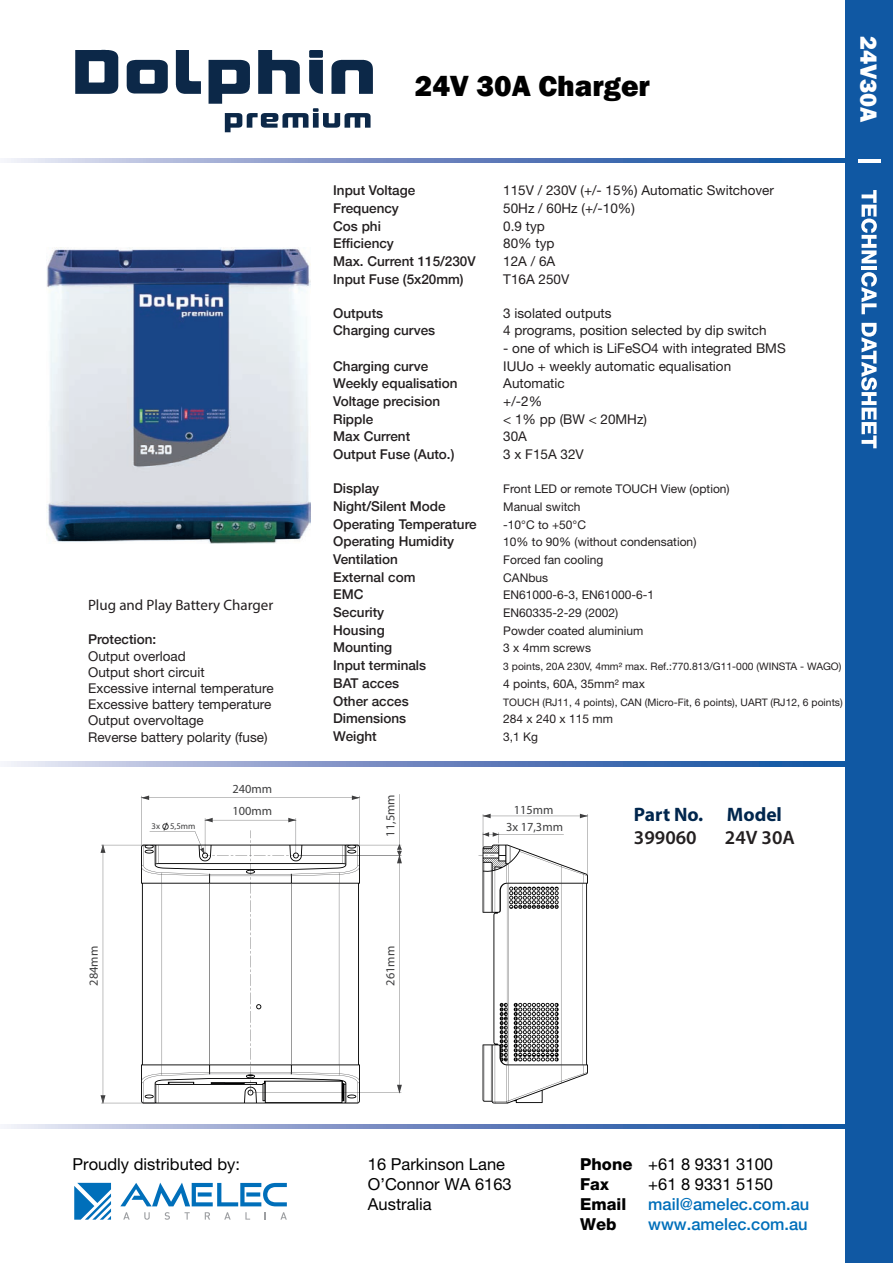
<style>
.page{position:relative;width:893px;height:1263px;background:#1058a3}
.page>*{position:absolute;margin:0;border:0;box-sizing:border-box;transform-origin:0 0}
.t1{font:800 30px "Franklin Gothic";color:#000}
.t2{font:800 24px "Franklin Gothic";color:#fff}
.t3{font:700 19.5px "Myriad Pro";color:#00264d}
.t4{font:600 19.5px "Myriad Pro";color:#231f20}
.t5{font:16.5px/19.8px "Helvetica Neue";color:#000}
.t6{font:500 16.5px "Helvetica Neue";color:#006fba}
.t7{font:800 16.5px "Helvetica Neue";color:#000}
.t8{font:15px "Myriad Pro";color:#231f20}
.t9{font:13.5px/16.2px "Helvetica Neue";color:#231f20}
.t10{font:500 13.5px "Helvetica Neue";color:#231f20}
.t11{font:12.3px/17px "Myriad Pro";color:#3e3e3f;text-align:center}
.t12{font:12px "Helvetica Neue";color:#231f20}
.t13{font:10.35px "Helvetica Neue";color:#231f20}
.t14{font:8.7px "Myriad Pro";color:#3e3e3f}
.s1{font-weight:800}
</style>
<div class="page">
<div style="left:0;top:0;width:845px;height:1263px;background:#fff"></div>
<svg style="left:123px;top:1212px;width:7px;height:7px"></svg>
<svg style="left:144px;top:1212px;width:6px;height:8px"></svg>
<svg style="left:165px;top:1212px;width:5px;height:8px"></svg>
<svg style="left:184px;top:1212px;width:6px;height:7px"></svg>
<svg style="left:205px;top:1212px;width:5px;height:7px"></svg>
<svg style="left:224px;top:1212px;width:7px;height:7px"></svg>
<svg style="left:245px;top:1212px;width:5px;height:7px"></svg>
<svg style="left:264px;top:1212px;width:2px;height:7px"></svg>
<svg style="left:280px;top:1212px;width:7px;height:7px"></svg>
<svg style="left:120px;top:1182px;width:167px;height:24px"></svg>
<svg style="left:74px;top:1183px;width:37px;height:37px"></svg>
<svg style="left:4px;top:1124px;width:841px;height:4px;background:#738fc3"></svg>
<svg style="left:4px;top:762px;width:841px;height:4px;background:#738fc3"></svg>
<svg style="left:4px;top:159px;width:841px;height:4px;background:#738fc3"></svg>
<svg style="left:861px;top:190px;width:16px;height:73px"></svg>
<hr style="left:861px;top:266px;width:15px;height:4px;background:#fff">
<svg style="left:861px;top:272px;width:16px;height:42px"></svg>
<svg style="left:861px;top:323px;width:16px;height:125px"></svg>
<hr style="left:858px;top:159px;width:23px;height:3px;background:#fff">
<svg style="left:75px;top:50px;width:43px;height:44px"></svg>
<svg style="left:127px;top:60px;width:41px;height:34px"></svg>
<svg style="left:176px;top:50px;width:25px;height:44px"></svg>
<svg style="left:209px;top:50px;width:164px;height:82px"></svg>
<svg style="left:140px;top:794px;width:262px;height:299px"></svg>
<svg style="left:102px;top:845px;width:298px;height:258px"></svg>
<svg style="left:141px;top:845px;width:219px;height:258px"></svg>
<svg style="left:478px;top:814px;width:110px;height:289px"></svg>
<img style="left:47px;top:247px;width:264px;height:296px">
<h1 class="t1" style="left:415px;top:67px;width:237px">24V 30A Charger</h1>
<h2 class="t2" style="left:884px;top:36px;width:88px;rotate:90deg">24V30A</h2>
<p class="t8" style="left:88px;top:596px;width:187px">Plug and Play Battery Charger</p>
<p class="t10" style="left:88px;top:629px;width:70px">Protection:</p>
<p class="t9" style="left:88px;top:648px;width:187px">Output overload<br>Output short circuit<br>Excessive internal temperature<br>Excessive battery temperature<br>Output overvoltage<br>Reverse battery polarity (fuse)</p>
<p class="t11" style="left:233px;top:780px;width:41px">240mm</p>
<p class="t10" style="left:333px;top:179px;width:84px">Input Voltage</p>
<p class="t9" style="left:503px;top:182px;width:272px">115V / 230V (+/- 15%) Automatic Switchover</p>
<p class="t10" style="left:333px;top:197px;width:67px">Frequency</p>
<p class="t9" style="left:503px;top:200px;width:133px">50Hz / 60Hz (+/-10%)</p>
<p class="t10" style="left:333px;top:215px;width:49px">Cos phi</p>
<p class="t9" style="left:503px;top:217px;width:43px">0.9 typ</p>
<p class="t10" style="left:333px;top:233px;width:62px">Efficiency</p>
<p class="t9" style="left:503px;top:235px;width:53px">80% typ</p>
<p class="t10" style="left:333px;top:250px;width:144px">Max. Current 115/230V</p>
<p class="t9" style="left:503px;top:253px;width:54px">12A / 6A</p>
<p class="t10" style="left:333px;top:268px;width:132px">Input Fuse (5x20mm)</p>
<p class="t9" style="left:503px;top:271px;width:68px">T16A 250V</p>
<p class="t10" style="left:333px;top:302px;width:52px">Outputs</p>
<p class="t9" style="left:503px;top:304px;width:110px">3 isolated outputs</p>
<p class="t10" style="left:333px;top:320px;width:104px">Charging curves</p>
<p class="t9" style="left:503px;top:322px;width:265px">4 programs, position selected by dip switch</p>
<p class="t9" style="left:503px;top:340px;width:284px">- one of which is LiFeSO4 with integrated BMS</p>
<p class="t10" style="left:333px;top:355px;width:97px">Charging curve</p>
<p class="t9" style="left:503px;top:358px;width:229px">IUUo + weekly automatic equalisation</p>
<p class="t10" style="left:333px;top:373px;width:126px">Weekly equalisation</p>
<p class="t9" style="left:503px;top:375px;width:63px">Automatic</p>
<p class="t10" style="left:333px;top:390px;width:109px">Voltage precision</p>
<p class="t9" style="left:503px;top:393px;width:40px">+/-2%</p>
<p class="t10" style="left:333px;top:408px;width:42px">Ripple</p>
<p class="t9" style="left:503px;top:411px;width:145px">&lt; 1% pp (BW &lt; 20MHz)</p>
<p class="t10" style="left:333px;top:426px;width:78px">Max Current</p>
<p class="t9" style="left:503px;top:428px;width:25px">30A</p>
<p class="t10" style="left:333px;top:443px;width:123px">Output Fuse (Auto.)</p>
<p class="t9" style="left:503px;top:446px;width:82px">3 x F15A 32V</p>
<p class="t10" style="left:333px;top:477px;width:48px">Display</p>
<p class="t12" style="left:503px;top:482px;width:228px">Front LED or remote TOUCH View (option)</p>
<p class="t10" style="left:333px;top:495px;width:114px">Night/Silent Mode</p>
<p class="t12" style="left:503px;top:499px;width:79px">Manual switch</p>
<p class="t10" style="left:333px;top:513px;width:145px">Operating Temperature</p>
<p class="t12" style="left:503px;top:517px;width:84px">-10°C to +50°C</p>
<p class="t10" style="left:333px;top:530px;width:123px">Operating Humidity</p>
<p class="t12" style="left:503px;top:535px;width:195px">10% to 90% (without condensation)</p>
<p class="t10" style="left:333px;top:548px;width:66px">Ventilation</p>
<p class="t12" style="left:503px;top:552px;width:102px">Forced fan cooling</p>
<p class="t10" style="left:333px;top:566px;width:84px">External com</p>
<p class="t12" style="left:503px;top:570px;width:46px">CANbus</p>
<p class="t10" style="left:333px;top:584px;width:32px">EMC</p>
<p class="t12" style="left:503px;top:588px;width:152px">EN61000-6-3, EN61000-6-1</p>
<p class="t10" style="left:333px;top:601px;width:53px">Security</p>
<p class="t12" style="left:503px;top:606px;width:116px">EN60335-2-29 (2002)</p>
<p class="t10" style="left:333px;top:619px;width:53px">Housing</p>
<p class="t12" style="left:503px;top:623px;width:142px">Powder coated aluminium</p>
<p class="t10" style="left:333px;top:637px;width:61px">Mounting</p>
<p class="t12" style="left:503px;top:641px;width:89px">3 x 4mm screws</p>
<p class="t10" style="left:333px;top:654px;width:95px">Input terminals</p>
<p class="t13" style="left:503px;top:660px;width:340px">3 points, 20A 230V, 4mm² max. Ref.:770.813/G11-000 (WINSTA - WAGO)</p>
<p class="t10" style="left:333px;top:672px;width:68px">BAT acces</p>
<p class="t12" style="left:503px;top:676px;width:143px">4 points, 60A, 35mm² max</p>
<p class="t10" style="left:333px;top:690px;width:77px">Other acces</p>
<p class="t13" style="left:503px;top:696px;width:341px">TOUCH (RJ11, 4 points), CAN (Micro-Fit, 6 points), UART (RJ12, 6 points)</p>
<p class="t10" style="left:333px;top:707px;width:75px">Dimensions</p>
<p class="t12" style="left:503px;top:712px;width:111px">284 x 240 x 115 mm</p>
<p class="t10" style="left:333px;top:725px;width:45px">Weight</p>
<p class="t12" style="left:503px;top:729px;width:36px">3,1 Kg</p>
<p class="t14" style="left:152px;top:821px;width:45px">3x 5,5mm</p>
<p class="t11" style="left:233px;top:802px;width:41px">100mm</p>
<p class="t11" style="left:382px;top:837px;width:44px;rotate:-90deg">11,5mm</p>
<p class="t11" style="left:506px;top:801px;width:58px">115mm<br>3x 17,3mm</p>
<h3 class="t3" style="left:634px;top:802px;width:150px">Part No. Model</h3>
<h3 class="t4" style="left:634px;top:825px;width:64px">399060</h3>
<h3 class="t4" style="left:725px;top:825px;width:71px">24V 30A</h3>
<p class="t11" style="left:85px;top:986px;width:41px;rotate:-90deg">284mm</p>
<p class="t11" style="left:382px;top:986px;width:41px;rotate:-90deg">261mm</p>
<p class="t5" style="left:72px;top:1154px;width:169px">Proudly distributed by:</p>
<p class="t5" style="left:368px;top:1154px;width:145px">16 Parkinson Lane<br>O’Connor WA 6163<br>Australia</p>
<p class="t5" style="left:580px;top:1154px;width:194px"><span class="s1">Phone</span> +61 8 9331 3100<br><span class="s1">Fax</span></p>
<p class="t5" style="left:648px;top:1174px;width:126px">+61 8 9331 5150</p>
<p class="t7" style="left:580px;top:1194px;width:48px">Email</p>
<p class="t6" style="left:648px;top:1191px;width:163px">mail@amelec.com.au</p>
<p class="t7" style="left:580px;top:1214px;width:38px">Web</p>
<p class="t6" style="left:648px;top:1210px;width:161px">www.amelec.com.au</p>
</div>
